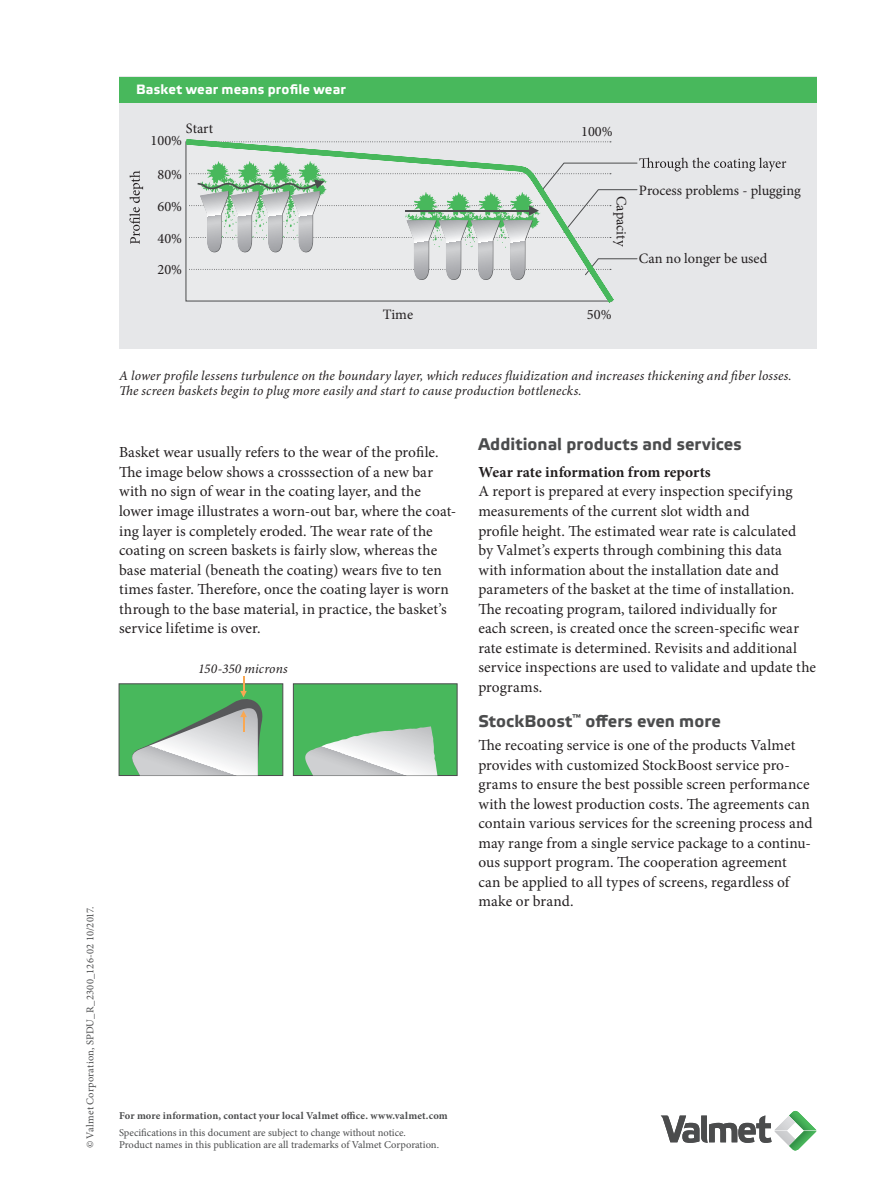
<style>
.page{position:relative;width:893px;height:1191px;background:#fff}
.page>*{position:absolute;margin:0;border:0;box-sizing:border-box;transform-origin:0 0}
.Paragraph_Heading{font:700 16.8px "Etelka Text";letter-spacing:.005em;color:#4b4c4d}
.Body_Text{font:15.3px/19.5px "Minion Pro";letter-spacing:.005em;color:#231f20}
.Body_Text-2{font:700 15.3px "Minion Pro";color:#231f20}
.t1{font:14.4px/31.3px "Minion Pro";color:#231f20}
.Image_Text{font:italic 13.5px/15px "Minion Pro";letter-spacing:.01em;color:#231f20}
.Table_Heading{font:700 13.5px "Etelka Text";letter-spacing:.015em;color:#fff}
.Legal_Text{font:10.5px "Minion Pro";color:#4b4c4d}
.Footer_Text{font:700 10.5px "Minion Pro";letter-spacing:.015em;color:#4b4c4d}
.Footer_Text-2{font:10.5px "Minion Pro";letter-spacing:.01em;color:#4b4c4d}
</style>
<div class="page">
<div style="left:119px;top:77px;width:697px;height:271px;background:#e6e7e9"></div>
<div style="left:119px;top:77px;width:697px;height:25px;background:#48b85c"></div>
<svg style="left:661px;top:1111px;width:155px;height:40px"></svg>
<div style="left:119px;top:683px;width:164px;height:92px;background:#48b85c;border:1px solid #4b4c4d"></div>
<div style="left:293px;top:683px;width:164px;height:92px;background:#48b85c;border:1px solid #4b4c4d"></div>
<svg style="left:305px;top:726px;width:132px;height:49px"></svg>
<svg style="left:126px;top:676px;width:140px;height:99px"></svg>
<svg style="left:129px;top:171px;width:14px;height:73px"></svg>
<svg style="left:185px;top:139px;width:429px;height:164px"></svg>
<svg style="left:186px;top:158px;width:600px;height:122px"></svg>
<p class="Footer_Text-2" style="left:83px;top:1148px;width:244px;rotate:-90deg">© Valmet Corporation, SPDU_R_2300_126-02 10/2017.</p>
<p class="Table_Heading" style="left:136px;top:81px;width:211px">Basket wear means profile wear</p>
<p class="t1" style="left:186px;top:113px;width:29px">Start</p>
<p class="t1" style="left:151px;top:125px;width:33px">100%</p>
<p class="t1" style="left:157px;top:159px;width:26px">80%<br>60%</p>
<p class="t1" style="left:157px;top:223px;width:26px;line-height:30.9px">40%<br>20%</p>
<p class="t1" style="left:383px;top:299px;width:32px">Time</p>
<p class="t1" style="left:581px;top:116px;width:33px">100%</p>
<p class="t1" style="left:637px;top:196px;width:52px;rotate:90deg">Capacity</p>
<p class="t1" style="left:639px;top:175px;width:164px">Process problems - plugging</p>
<p class="t1" style="left:639px;top:243px;width:130px">Can no longer be used</p>
<p class="t1" style="left:587px;top:298px;width:26px">50%</p>
<p class="Image_Text" style="left:119px;top:368px;width:674px">A lower profile lessens turbulence on the boundary layer, which reduces fluidization and increases thickening and fiber losses.<br>The screen baskets begin to plug more easily and start to cause production bottlenecks.</p>
<p class="Paragraph_Heading" style="left:478px;top:434px;width:265px">Additional products and services</p>
<p class="Body_Text-2" style="left:478px;top:461px;width:234px">Wear rate information from reports</p>
<p class="Body_Text" style="left:478px;top:482px;width:316px">A report is prepared at every inspection specifying</p>
<p class="Body_Text" style="left:478px;top:501px;width:273px">measurements of the current slot width and</p>
<p class="Body_Text" style="left:478px;top:521px;width:319px">profile height. The estimated wear rate is calculated</p>
<p class="Body_Text" style="left:478px;top:540px;width:305px">by Valmet’s experts through combining this data</p>
<p class="Body_Text" style="left:478px;top:560px;width:302px">with information about the installation date and</p>
<p class="Body_Text" style="left:478px;top:579px;width:317px">parameters of the basket at the time of installation.</p>
<p class="Body_Text" style="left:478px;top:599px;width:300px">The recoating program, tailored individually for</p>
<p class="Body_Text" style="left:478px;top:618px;width:322px">each screen, is created once the screen-specific wear</p>
<p class="Body_Text" style="left:478px;top:638px;width:320px">rate estimate is determined. Revisits and additional</p>
<p class="Body_Text" style="left:478px;top:657px;width:339px">service inspections are used to validate and update the</p>
<p class="Body_Text" style="left:478px;top:677px;width:65px">programs.</p>
<p class="Paragraph_Heading" style="left:478px;top:710px;width:244px">StockBoost<sup>™</sup> offers even more</p>
<p class="Body_Text" style="left:478px;top:735px;width:319px">The recoating service is one of the products Valmet</p>
<p class="Body_Text" style="left:478px;top:755px;width:333px">provides with customized StockBoost service pro&shy;grams to ensure the best possible screen performance</p>
<p class="Body_Text" style="left:478px;top:794px;width:333px">with the lowest production costs. The agreements can</p>
<p class="Body_Text" style="left:478px;top:813px;width:336px">contain various services for the screening process and</p>
<p class="Body_Text" style="left:478px;top:833px;width:334px">may range from a single service package to a continu&shy;ous support program. The cooperation agreement</p>
<p class="Body_Text" style="left:478px;top:872px;width:313px">can be applied to all types of screens, regardless of</p>
<p class="Body_Text" style="left:478px;top:891px;width:97px">make or brand.</p>
<p class="Body_Text" style="left:119px;top:443px;width:321px">Basket wear usually refers to the wear of the profile.</p>
<p class="Body_Text" style="left:119px;top:462px;width:316px">The image below shows a crosssection of a new bar</p>
<p class="Body_Text" style="left:119px;top:482px;width:303px">with no sign of wear in the coating layer, and the</p>
<p class="Body_Text" style="left:119px;top:501px;width:339px">lower image illustrates a worn-out bar, where the coat&shy;ing layer is completely eroded. The wear rate of the</p>
<p class="Body_Text" style="left:119px;top:540px;width:320px">coating on screen baskets is fairly slow, whereas the</p>
<p class="Body_Text" style="left:119px;top:560px;width:324px">base material (beneath the coating) wears five to ten</p>
<p class="Body_Text" style="left:119px;top:579px;width:331px">times faster. Therefore, once the coating layer is worn</p>
<p class="Body_Text" style="left:119px;top:599px;width:329px">through to the base material, in practice, the basket’s</p>
<p class="Body_Text" style="left:119px;top:618px;width:143px">service lifetime is over.</p>
<p class="Image_Text" style="left:198px;top:661px;width:91px">150-350 microns</p>
<p class="Footer_Text" style="left:119px;top:1108px;width:330px">For more information, contact your local Valmet office. www.valmet.com</p>
<p class="Legal_Text" style="left:119px;top:1125px;width:288px">Specifications in this document are subject to change without notice.</p>
<p class="Legal_Text" style="left:119px;top:1138px;width:321px">Product names in this publication are all trademarks of Valmet Corporation.</p>
</div>
